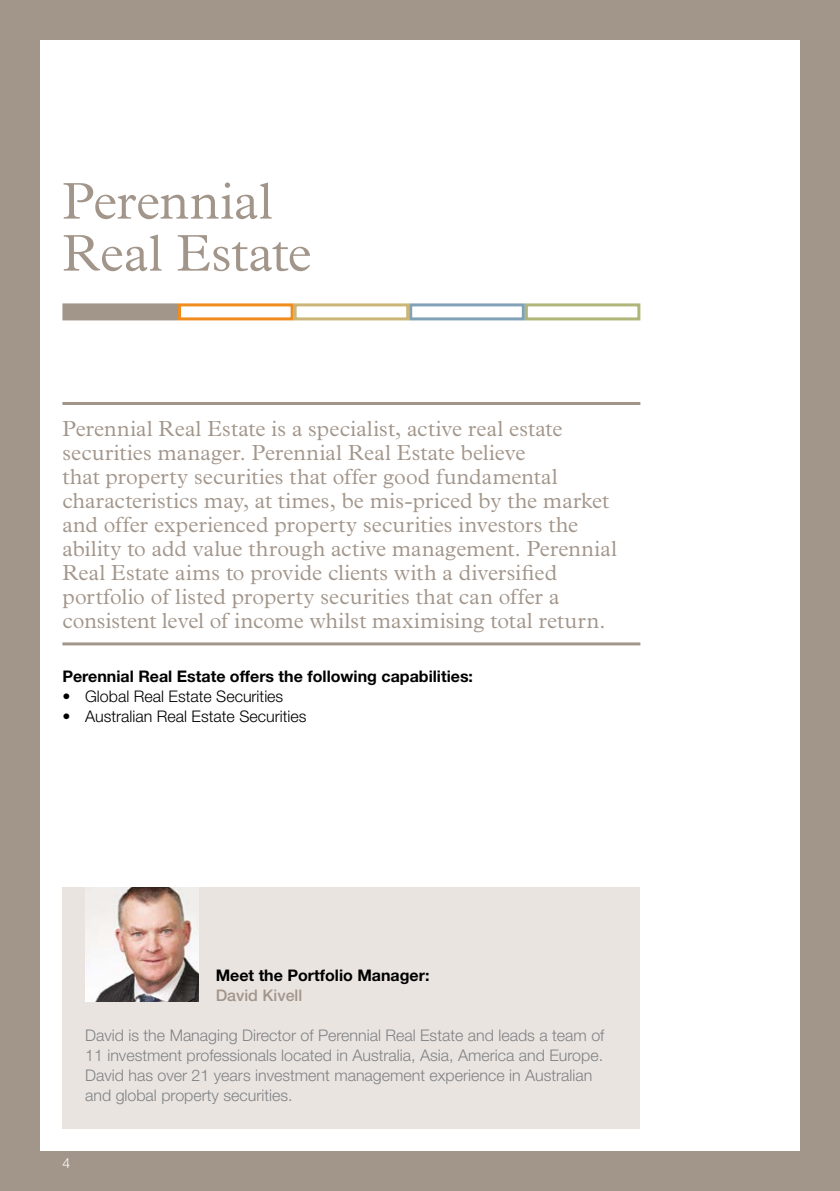
<style>
.page{position:relative;width:840px;height:1191px;background:#fff}
.page>*{position:absolute;margin:0;border:0;box-sizing:border-box;transform-origin:0 0}
.t1{font:300 52px/52px "Plantin";color:#a2958a}
.t2{font:300 22px/24px "Plantin";letter-spacing:.005em;color:#a2958a}
.t3{font:300 16px/20px "Helvetica Neue";color:#808285}
.t4{font:700 16px "Helvetica Neue";color:#000}
.t5{font:300 16px "Helvetica Neue";color:#000}
.t6{font:500 16px "Helvetica Neue";color:#a2958a}
.t7{font:300 14px "Helvetica Neue";color:#fff}
</style>
<div class="page">
<hr style="left:62px;top:402px;width:578px;height:3px;background:#a2958a">
<hr style="left:62px;top:642px;width:578px;height:3px;background:#a2958a">
<div style="left:62px;top:887px;width:578px;height:241px;background:#eae4e0"></div>
<hr style="left:839px;top:0;width:1px;height:1191px;background:#f08b1d">
<img style="left:85px;top:887px;width:113px;height:114px">
<div style="left:0;top:0;width:839px;height:40px;background:#a2958a"></div>
<div style="left:0;top:1151px;width:839px;height:40px;background:#a2958a"></div>
<div style="left:0;top:0;width:40px;height:1191px;background:#a2958a"></div>
<div style="left:799px;top:0;width:40px;height:1191px;background:#a2958a"></div>
<div style="left:524px;top:303px;width:116px;height:17px;border:3px solid #b0b579"></div>
<div style="left:409px;top:303px;width:115px;height:17px;border:3px solid #80a1b6"></div>
<div style="left:293px;top:303px;width:116px;height:17px;border:3px solid #cbb677"></div>
<div style="left:178px;top:303px;width:115px;height:17px;border:3px solid #f08b1d"></div>
<div style="left:62px;top:303px;width:116px;height:17px;background:#a2958a;border:3px solid #a2958a"></div>
<h1 class="t1" style="left:62px;top:175px;width:250px">Perennial<br>Real Estate</h1>
<p class="t2" style="left:62px;top:417px;width:555px">Perennial Real Estate is a specialist, active real estate securities manager. Perennial Real Estate believe<br>that property securities that offer good fundamental characteristics may, at times, be mis-priced by the market and offer experienced property securities investors the ability to add value through active management. Perennial Real Estate aims to provide clients with a diversified portfolio of listed property securities that can offer a consistent level of income whilst maximising total return.</p>
<p class="t4" style="left:62px;top:666px;width:412px">Perennial Real Estate offers the following capabilities:</p>
<p class="t5" style="left:62px;top:687px;width:222px">• Global Real Estate Securities</p>
<p class="t5" style="left:62px;top:707px;width:245px">• Australian Real Estate Securities</p>
<p class="t4" style="left:215px;top:965px;width:215px">Meet the Portfolio Manager:</p>
<p class="t6" style="left:215px;top:986px;width:88px">David Kivell</p>
<p class="t3" style="left:85px;top:1025px;width:520px">David is the Managing Director of Perennial Real Estate and leads a team of 11 investment professionals located in Australia, Asia, America and Europe.<br>David has over 21 years investment management experience in Australian and global property securities.</p>
<p class="t7" style="left:62px;top:1154px;width:9px">4</p>
</div>
